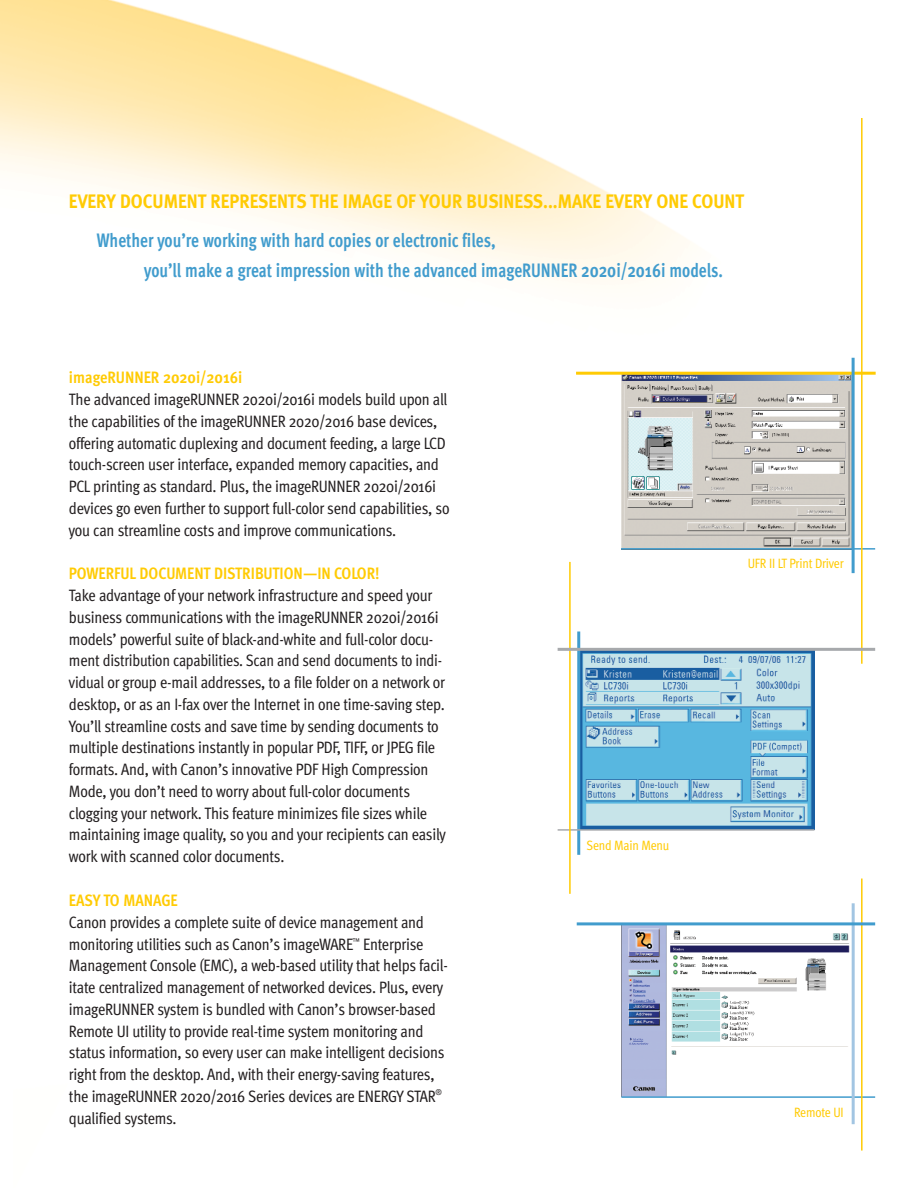
<style>
.page{position:relative;width:918px;height:1188px;background:#fff}
.page>*{position:absolute;margin:0;border:0;box-sizing:border-box;transform-origin:0 0}
.t1{font:700 19.5px/30px "Meta Cond";color:#419ccd;scale:.9 1}
.t2{font:19.5px "Meta Bold LF";color:#ffcb04;scale:.9 1}
.t3{font:16.5px/21.8px "Meta Cond";letter-spacing:-.015em;color:#231f20}
.t4{font:700 16.5px "Meta Cond";color:#ffcb04}
.t5{font:13.5px "Meta Cond Book LF";letter-spacing:-.015em;color:#ffcb04}
</style>
<div class="page">
<img style="left:0;top:0;width:876px;height:1125px">
<img style="left:621px;top:375px;width:231px;height:173px">
<hr style="left:621px;top:548px;width:254px;height:2px;background:#419ccd">
<hr style="left:576px;top:372px;width:300px;height:3px;background:#ffcb04">
<hr style="left:861px;top:118px;width:2px;height:546px;background:#ffcb04">
<hr style="left:852px;top:358px;width:3px;height:215px;background:#419ccd">
<img style="left:580px;top:651px;width:235px;height:178px">
<hr style="left:577px;top:632px;width:3px;height:223px;background:#419ccd">
<img style="left:621px;top:925px;width:231px;height:171px">
<hr style="left:621px;top:1096px;width:254px;height:2px;background:#419ccd">
<hr style="left:852px;top:903px;width:3px;height:221px;background:#a2c5e2">
<hr style="left:558px;top:829px;width:256px;height:2px;background:#a7a9ac">
<hr style="left:569px;top:562px;width:2px;height:332px;background:#ffcb04">
<hr style="left:558px;top:648px;width:317px;height:3px;background:#a7a9ac">
<hr style="left:861px;top:879px;width:2px;height:272px;background:#ffcb04">
<hr style="left:577px;top:922px;width:298px;height:3px;background:#419ccd">
<p class="t2" style="left:69px;top:195px;width:752px">EVERY DOCUMENT REPRESENTS THE IMAGE OF YOUR BUSINESS...MAKE EVERY ONE COUNT</p>
<p class="t1" style="left:144px;top:227px;width:645px;text-indent:-47px">Whether you’re working with hard copies or electronic files,<br>you’ll make a great impression with the advanced imageRUNNER 2020i/2016i models.</p>
<p class="t4" style="left:69px;top:371px;width:175px">imageRUNNER 2020i/2016i</p>
<p class="t3" style="left:69px;top:390px;width:382px">The advanced imageRUNNER 2020i/2016i models build upon all the capabilities of the imageRUNNER 2020/2016 base devices, offering automatic duplexing and document feeding, a large LCD touch-screen user interface, expanded memory capacities, and PCL printing as standard. Plus, the imageRUNNER 2020i/2016i devices go even further to support full-color send capabilities, so you can streamline costs and improve communications.</p>
<p class="t4" style="left:69px;top:568px;width:312px">POWERFUL DOCUMENT DISTRIBUTION—IN COLOR!</p>
<p class="t3" style="left:69px;top:586px;width:378px">Take advantage of your network infrastructure and speed your business communications with the imageRUNNER 2020i/2016i models’ powerful suite of black-and-white and full-color docu&shy;ment distribution capabilities. Scan and send documents to indi&shy;vidual or group e-mail addresses, to a file folder on a network or desktop, or as an I-fax over the Internet in one time-saving step.<br>You’ll streamline costs and save time by sending documents to multiple destinations instantly in popular PDF, TIFF, or JPEG file formats. And, with Canon’s innovative PDF High Compression Mode, you don’t need to worry about full-color documents clogging your network. This feature minimizes file sizes while maintaining image quality, so you and your recipients can easily work with scanned color documents.</p>
<p class="t4" style="left:69px;top:894px;width:110px">EASY TO MANAGE</p>
<p class="t3" style="left:69px;top:912px;width:380px">Canon provides a complete suite of device management and monitoring utilities such as Canon’s imageWARE<sup>™</sup> Enterprise Management Console (EMC), a web-based utility that helps facil&shy;itate centralized management of networked devices. Plus, every imageRUNNER system is bundled with Canon’s browser-based Remote UI utility to provide real-time system monitoring and status information, so every user can make intelligent decisions right from the desktop. And, with their energy-saving features, the imageRUNNER 2020/2016 Series devices are ENERGY STAR<sup>® </sup>qualified systems.</p>
<p class="t5" style="left:748px;top:559px;width:97px">UFR II LT Print Driver</p>
<p class="t5" style="left:586px;top:840px;width:84px">Send Main Menu</p>
<p class="t5" style="left:794px;top:1107px;width:51px">Remote UI</p>
</div>
